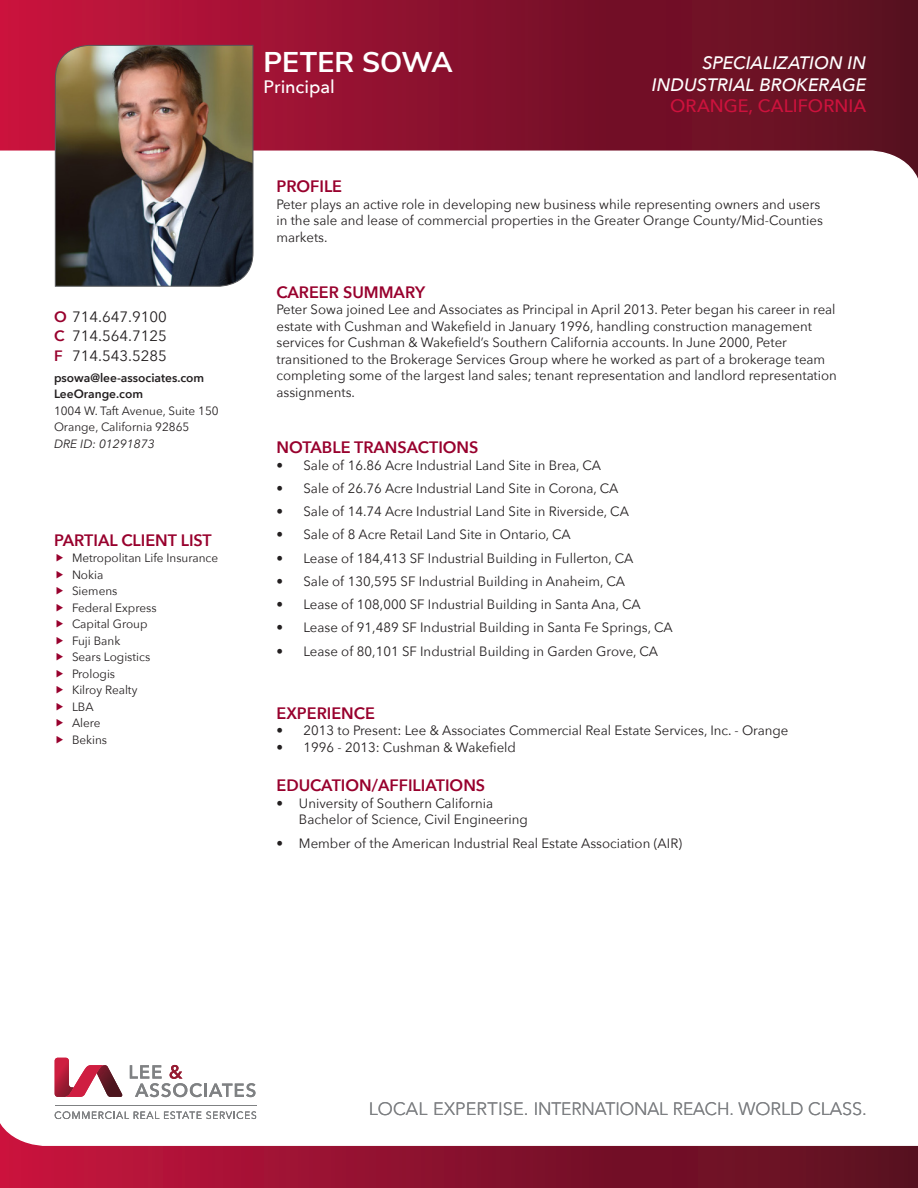
<style>
.page{position:relative;width:918px;height:1188px;background:#fff}
.page>*{position:absolute;margin:0;border:0;box-sizing:border-box;transform-origin:0 0}
.t1{font:700 28.5px "Nunito Sans";letter-spacing:-.005em;color:#fff}
.t2{font:300 18px "Avenir";color:#7e8083}
.t3{font:italic 500 18px/21.6px "Avenir Next";color:#fff;text-align:right}
.t4{font:500 18px "Avenir Next";letter-spacing:.005em;color:#cd123d}
.t5{font:500 18px "Avenir Next";letter-spacing:-.005em;color:#fff}
.t6{font:600 16.5px "Avenir Next";color:#98012d}
.t7{font:15px "Avenir Next";color:#231f20}
.t8{font:13.5px/16.5px "Avenir Next";color:#231f20}
.t9{font:12px/16.5px "Avenir Next";color:#231f20}
.t10{font:600 12px "Avenir Next";color:#231f20}
.t11{font:italic 12px "Avenir Next";color:#231f20}
.s1{font-weight:600;color:#98012d}
.s2{font-weight:600}
</style>
<div class="page">
<div style="left:0;top:0;width:918px;height:198px;background:linear-gradient(to right,#c4133e,#53101e)"></div>
<svg style="left:0;top:150px;width:918px;height:110px"></svg>
<div style="left:0;top:1089px;width:918px;height:99px;background:linear-gradient(to right,#c5133e,#54101f)"></div>
<svg style="left:0;top:1057px;width:918px;height:90px"></svg>
<img style="left:55px;top:45px;width:198px;height:242px">
<svg style="left:130px;top:1065px;width:125px;height:32px"></svg>
<svg style="left:55px;top:1058px;width:68px;height:39px"></svg>
<hr style="left:55px;top:1105px;width:202px;height:1px;background:#7f8183">
<svg style="left:55px;top:1111px;width:201px;height:8px"></svg>
<p class="t7" style="left:54px;top:304px;width:114px"><span class="s1">O</span> 714.647.9100</p>
<p class="t7" style="left:54px;top:323px;width:114px"><span class="s1">C</span> 714.564.7125</p>
<p class="t7" style="left:54px;top:343px;width:114px"><span class="s1">F</span> 714.543.5285</p>
<p class="t10" style="left:54px;top:367px;width:152px">psowa@lee-associates.com</p>
<p class="t9" style="left:54px;top:385px;width:166px"><span class="s2">LeeOrange.com<br></span>1004 W. Taft Avenue, Suite 150</p>
<p class="t9" style="left:54px;top:418px;width:137px">Orange, California 92865</p>
<p class="t11" style="left:54px;top:433px;width:102px">DRE ID: 01291873</p>
<p class="t6" style="left:54px;top:526px;width:159px">PARTIAL CLIENT LIST</p>
<p class="t9" style="left:72px;top:549px;width:148px">Metropolitan Life Insurance</p>
<p class="t9" style="left:72px;top:566px;width:33px">Nokia</p>
<p class="t9" style="left:72px;top:582px;width:47px">Siemens</p>
<p class="t9" style="left:72px;top:599px;width:86px">Federal Express</p>
<p class="t9" style="left:72px;top:615px;width:77px">Capital Group</p>
<p class="t9" style="left:72px;top:632px;width:50px">Fuji Bank</p>
<p class="t9" style="left:72px;top:648px;width:80px">Sears Logistics</p>
<p class="t9" style="left:72px;top:665px;width:45px">Prologis</p>
<p class="t9" style="left:72px;top:681px;width:67px">Kilroy Realty</p>
<p class="t9" style="left:72px;top:698px;width:23px">LBA</p>
<p class="t9" style="left:72px;top:714px;width:30px">Alere</p>
<p class="t9" style="left:72px;top:731px;width:37px">Bekins</p>
<p class="t1" style="left:264px;top:41px;width:190px">PETER SOWA</p>
<p class="t5" style="left:264px;top:71px;width:73px">Principal</p>
<p class="t3" style="left:652px;top:51px;width:216px">SPECIALIZATION IN<br>INDUSTRIAL BROKERAGE</p>
<p class="t4" style="left:670px;top:91px;width:198px">ORANGE, CALIFORNIA</p>
<p class="t6" style="left:276px;top:172px;width:67px">PROFILE</p>
<p class="t8" style="left:276px;top:195px;width:548px">Peter plays an active role in developing new business while representing owners and users in the sale and lease of commercial properties in the Greater Orange County/Mid-Counties markets.</p>
<p class="t6" style="left:276px;top:278px;width:150px">CAREER SUMMARY</p>
<p class="t8" style="left:276px;top:301px;width:562px">Peter Sowa joined Lee and Associates as Principal in April 2013. Peter began his career in real estate with Cushman and Wakefield in January 1996, handling construction management services for Cushman &amp; Wakefield’s Southern California accounts. In June 2000, Peter transitioned to the Brokerage Services Group where he worked as part of a brokerage team completing some of the largest land sales; tenant representation and landlord representation assignments.</p>
<p class="t6" style="left:276px;top:433px;width:204px">NOTABLE TRANSACTIONS</p>
<p class="t8" style="left:276px;top:456px;width:326px">• Sale of 16.86 Acre Industrial Land Site in Brea, CA</p>
<p class="t8" style="left:276px;top:479px;width:344px">• Sale of 26.76 Acre Industrial Land Site in Corona, CA</p>
<p class="t8" style="left:276px;top:503px;width:354px">• Sale of 14.74 Acre Industrial Land Site in Riverside, CA</p>
<p class="t8" style="left:276px;top:526px;width:296px">• Sale of 8 Acre Retail Land Site in Ontario, CA</p>
<p class="t8" style="left:276px;top:549px;width:358px">• Lease of 184,413 SF Industrial Building in Fullerton, CA</p>
<p class="t8" style="left:276px;top:572px;width:350px">• Sale of 130,595 SF Industrial Building in Anaheim, CA</p>
<p class="t8" style="left:276px;top:596px;width:366px">• Lease of 108,000 SF Industrial Building in Santa Ana, CA</p>
<p class="t8" style="left:276px;top:619px;width:398px">• Lease of 91,489 SF Industrial Building in Santa Fe Springs, CA</p>
<p class="t8" style="left:276px;top:642px;width:383px">• Lease of 80,101 SF Industrial Building in Garden Grove, CA</p>
<p class="t6" style="left:276px;top:699px;width:100px">EXPERIENCE</p>
<p class="t8" style="left:276px;top:722px;width:514px">• 2013 to Present: Lee &amp; Associates Commercial Real Estate Services, Inc. - Orange</p>
<p class="t8" style="left:276px;top:738px;width:241px">• 1996 - 2013: Cushman &amp; Wakefield</p>
<p class="t6" style="left:276px;top:771px;width:210px">EDUCATION/AFFILIATIONS</p>
<p class="t8" style="left:299px;top:794px;width:231px;text-indent:-23px">• University of Southern California<br>Bachelor of Science, Civil Engineering</p>
<p class="t8" style="left:276px;top:834px;width:407px">• Member of the American Industrial Real Estate Association (AIR)</p>
<p class="t2" style="left:369px;top:1098px;width:500px">LOCAL EXPERTISE. INTERNATIONAL REACH. WORLD CLASS.</p>
</div>
